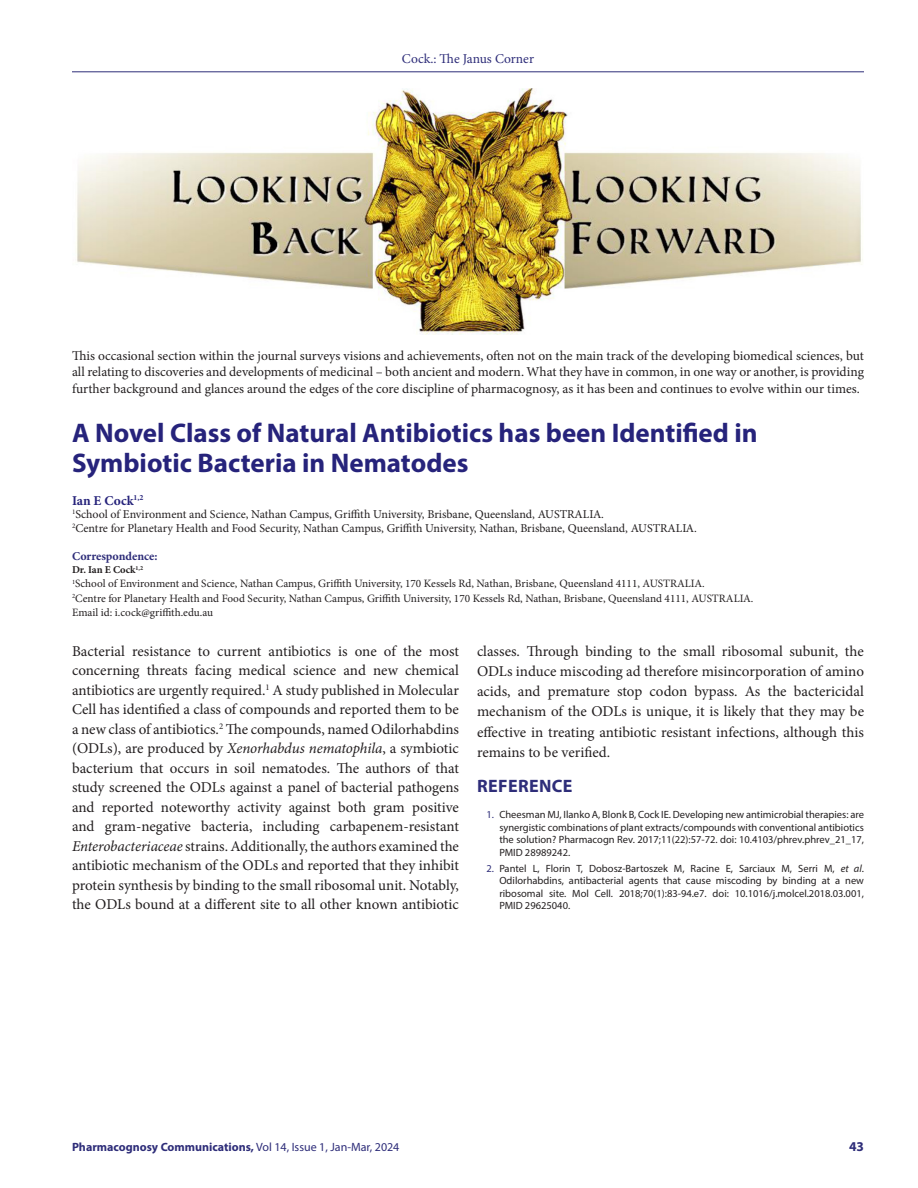
<style>
.page{position:relative;width:918px;height:1188px;background:#fff}
.page>*{position:absolute;margin:0;border:0;box-sizing:border-box;transform-origin:0 0}
.CT{font:700 27px/30px "Myriad Pro";color:#26237b}
.Heading_1{font:700 18px "Myriad Pro";letter-spacing:.02em;color:#2e2d79}
.Body_text{font:15px/19.5px "Minion Pro";color:#231f20;text-align:justify}
.TXT{font:13.5px/16.5px "Minion Pro";color:#231f20;text-align:justify}
.t1{font:13.5px "Minion Pro";letter-spacing:-.005em;color:#2e2d79}
.CA{font:700 13.5px "Minion Pro";color:#26237b}
.t2{font:700 13.5px "Myriad Pro";color:#2e2d79}
.CA_Aff{font:12px "Minion Pro";letter-spacing:-.005em;color:#231f20}
.t3{font:700 12px "Myriad Pro";color:#2e2d79}
.ABS_TXT{font:700 12px "Minion Pro";color:#2e2d79}
.ABS_TXT-2{font:11.25px "Minion Pro";color:#231f20}
.t4{font:10.5px/12.6px "Myriad Pro";color:#231f20;text-align:justify}
.ABS_TXT-3{font:700 10.5px "Minion Pro";letter-spacing:-.005em;color:#231f20}
.s1{font-style:italic}
.s2{color:#2e2d79}
.s3{font-weight:400}
</style>
<div class="page">
<hr style="left:72px;top:72px;width:792px;height:1px;background:#2e2d79">
<img style="left:76px;top:88px;width:787px;height:247px">
<p class="t1" style="left:402px;top:50px;width:134px">Cock.: The Janus Corner</p>
<p class="TXT" style="left:72px;top:347px;width:793px">This occasional section within the journal surveys visions and achievements, often not on the main track of the developing biomedical sciences, but all relating to discoveries and developments of medicinal – both ancient and modern. What they have in common, in one way or another, is providing further background and glances around the edges of the core discipline of pharmacognosy, as it has been and continues to evolve within our times.</p>
<p class="CT" style="left:72px;top:418px;width:687px">A Novel Class of Natural Antibiotics has been Identified in<br>Symbiotic Bacteria in Nematodes</p>
<p class="CA" style="left:72px;top:491px;width:73px">Ian E Cock<sup>1,2</sup></p>
<p class="CA_Aff" style="left:72px;top:506px;width:534px"><sup>1</sup>School of Environment and Science, Nathan Campus, Griffith University, Brisbane, Queensland, AUSTRALIA.</p>
<p class="CA_Aff" style="left:72px;top:520px;width:627px"><sup>2</sup>Centre for Planetary Health and Food Security, Nathan Campus, Griffith University, Nathan, Brisbane, Queensland, AUSTRALIA.</p>
<p class="ABS_TXT" style="left:72px;top:547px;width:87px">Correspondence:</p>
<p class="ABS_TXT-3" style="left:72px;top:562px;width:73px">Dr. Ian E Cock<sup>1,2</sup></p>
<p class="ABS_TXT-2" style="left:72px;top:576px;width:634px"><sup>1</sup>School of Environment and Science, Nathan Campus, Griffith University, 170 Kessels Rd, Nathan, Brisbane, Queensland 4111, AUSTRALIA.</p>
<p class="ABS_TXT-2" style="left:72px;top:590px;width:683px"><sup>2</sup>Centre for Planetary Health and Food Security, Nathan Campus, Griffith University, 170 Kessels Rd, Nathan, Brisbane, Queensland 4111, AUSTRALIA.</p>
<p class="ABS_TXT-2" style="left:72px;top:605px;width:143px">Email id: i.cock@griffith.edu.au</p>
<p class="Body_text" style="left:72px;top:641px;width:389px">Bacterial resistance to current antibiotics is one of the most concerning threats facing medical science and new chemical antibiotics are urgently required.<sup>1</sup> A study published in Molecular Cell has identified a class of compounds and reported them to be a new class of antibiotics.<sup>2</sup> The compounds, named Odilorhabdins (ODLs), are produced by <span class="s1">Xenorhabdus nematophila</span>, a symbiotic bacterium that occurs in soil nematodes. The authors of that study screened the ODLs against a panel of bacterial pathogens and reported noteworthy activity against both gram positive and gram-negative bacteria, including carbapenem-resistant <span class="s1">Enterobacteriaceae</span> strains. Additionally, the authors examined the antibiotic mechanism of the ODLs and reported that they inhibit protein synthesis by binding to the small ribosomal unit. Notably, the ODLs bound at a different site to all other known antibiotic</p>
<p class="Body_text" style="left:477px;top:641px;width:389px;line-height:20.1px">classes. Through binding to the small ribosomal subunit, the ODLs induce miscoding ad therefore misincorporation of amino acids, and premature stop codon bypass. As the bactericidal mechanism of the ODLs is unique, it is likely that they may be effective in treating antibiotic resistant infections, although this remains to be verified.</p>
<p class="Heading_1" style="left:477px;top:774px;width:97px">REFERENCE</p>
<p class="t4" style="left:499px;top:808px;width:366px;text-indent:-13px"><span class="s2">1.</span> Cheesman MJ, Ilanko A, Blonk B, Cock IE. Developing new antimicrobial therapies: are synergistic combinations of plant extracts/compounds with conventional antibiotics the solution? Pharmacogn Rev. 2017;11(22):57-72. doi: 10.4103/phrev.phrev_21_17, PMID 28989242.</p>
<p class="t4" style="left:499px;top:862px;width:366px;text-indent:-13px"><span class="s2">2.</span> Pantel L, Florin T, Dobosz-Bartoszek M, Racine E, Sarciaux M, Serri M, <span class="s1">et al</span>.<br>Odilorhabdins, antibacterial agents that cause miscoding by binding at a new ribosomal site. Mol Cell. 2018;70(1):83-94.e7. doi: 10.1016/j.molcel.2018.03.001, PMID 29625040.</p>
<p class="t3" style="left:72px;top:1139px;width:329px">Pharmacognosy Communications, <span class="s3">Vol 14, Issue 1, Jan-Mar, 2024</span></p>
<p class="t2" style="left:849px;top:1137px;width:16px">43</p>
</div>
